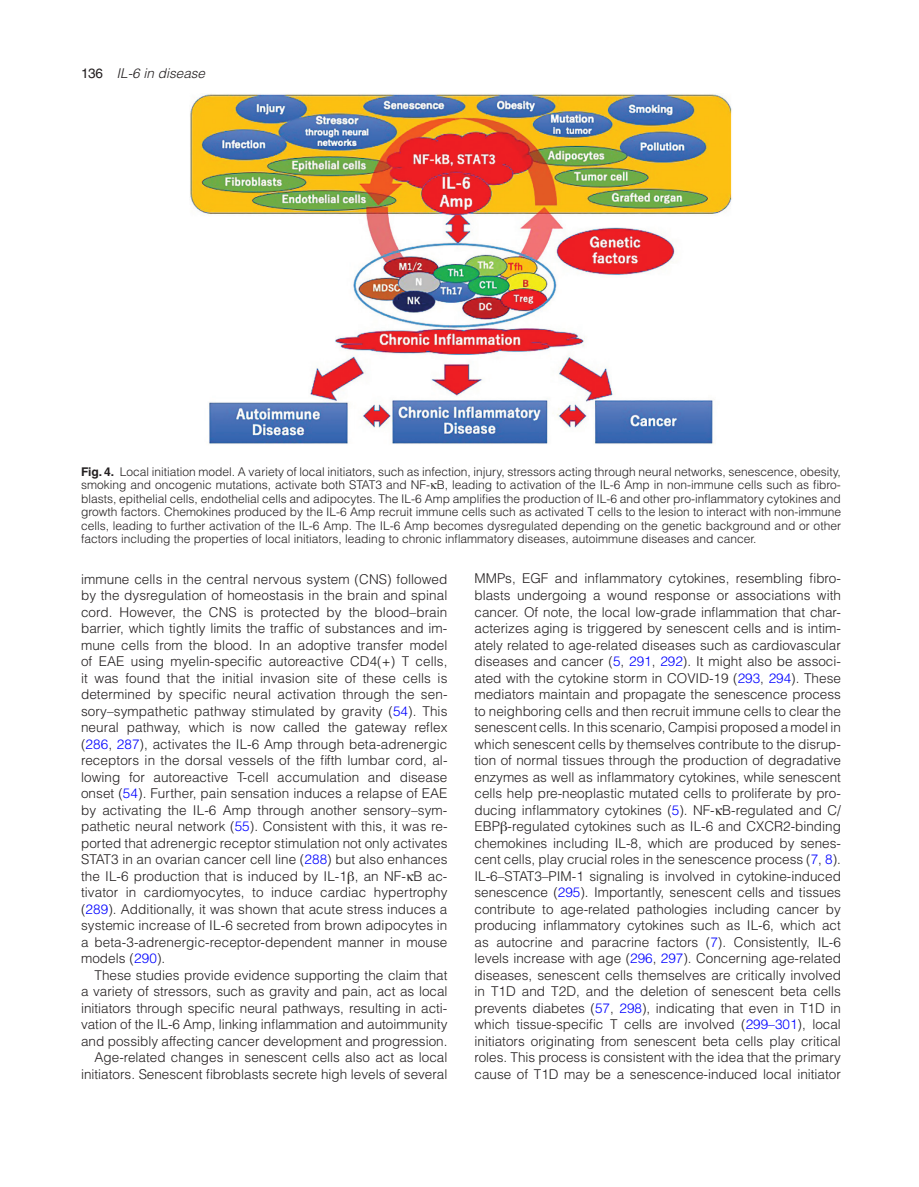
<style>
.page{position:relative;width:919px;height:1187px;background:#fff}
.page>*{position:absolute;margin:0;border:0;box-sizing:border-box;transform-origin:0 0}
.t1{font:300 13.5px/16.5px "Helvetica LT Std";color:#231f20;text-align:justify}
.t2{font:italic 300 13.5px "Helvetica LT Std";color:#231f20}
.t3{font:300 12px/13.5px "Helvetica LT Std";color:#231f20;text-align:justify}
.s1{font-weight:400;font-style:normal}
.s2{font-weight:700}
.s3{font-family:"Gandhari Unicode";font-weight:400}
.s4{color:#00f}
</style>
<div class="page">
<img style="left:190px;top:94px;width:542px;height:350px">
<p class="t2" style="left:81px;top:65px;width:126px"><span class="s1">136</span> IL-6 in disease</p>
<p class="t3" style="left:81px;top:464px;width:761px"><span class="s2">Fig. 4.</span> Local initiation model. A variety of local initiators, such as infection, injury, stressors acting through neural networks, senescence, obesity, smoking and oncogenic mutations, activate both STAT3 and NF-<span class="s3">κ</span>B, leading to activation of the IL-6 Amp in non-immune cells such as fibro&shy;blasts, epithelial cells, endothelial cells and adipocytes. The IL-6 Amp amplifies the production of IL-6 and other pro-inflammatory cytokines and growth factors. Chemokines produced by the IL-6 Amp recruit immune cells such as activated T cells to the lesion to interact with non-immune cells, leading to further activation of the IL-6 Amp. The IL-6 Amp becomes dysregulated depending on the genetic background and or other factors including the properties of local initiators, leading to chronic inflammatory diseases, autoimmune diseases and cancer.</p>
<p class="t1" style="left:81px;top:570px;width:368px">immune cells in the central nervous system (CNS) followed by the dysregulation of homeostasis in the brain and spinal cord. However, the CNS is protected by the blood–brain barrier, which tightly limits the traffic of substances and im&shy;mune cells from the blood. In an adoptive transfer model of EAE using myelin-specific autoreactive CD4(+) T cells, it was found that the initial invasion site of these cells is determined by specific neural activation through the sen&shy;sory–sympathetic pathway stimulated by gravity (<span class="s4">54</span>). This neural pathway, which is now called the gateway reflex (<span class="s4">286</span>, <span class="s4">287</span>), activates the IL-6 Amp through beta-adrenergic receptors in the dorsal vessels of the fifth lumbar cord, al&shy;lowing for autoreactive T-cell accumulation and disease onset (<span class="s4">54</span>). Further, pain sensation induces a relapse of EAE by activating the IL-6 Amp through another sensory–sym&shy;pathetic neural network (<span class="s4">55</span>). Consistent with this, it was re&shy;ported that adrenergic receptor stimulation not only activates STAT3 in an ovarian cancer cell line (<span class="s4">288</span>) but also enhances the IL-6 production that is induced by IL-1<span class="s3">β</span>, an NF-<span class="s3">κ</span>B ac&shy;tivator in cardiomyocytes, to induce cardiac hypertrophy (<span class="s4">289</span>). Additionally, it was shown that acute stress induces a systemic increase of IL-6 secreted from brown adipocytes in a beta-3-adrenergic-receptor-dependent manner in mouse models (<span class="s4">290</span>).</p>
<p class="t1" style="left:81px;top:966px;width:368px;text-align:right">These studies provide evidence supporting the claim that<br>a variety of stressors, such as gravity and pain, act as local initiators through specific neural pathways, resulting in acti&shy;vation of the IL-6 Amp, linking inflammation and autoimmunity and possibly affecting cancer development and progression.<br>Age-related changes in senescent cells also act as local initiators. Senescent fibroblasts secrete high levels of several</p>
<p class="t1" style="left:474px;top:570px;width:368px">MMPs, EGF and inflammatory cytokines, resembling fibro&shy;blasts undergoing a wound response or associations with cancer. Of note, the local low-grade inflammation that char&shy;acterizes aging is triggered by senescent cells and is intim&shy;ately related to age-related diseases such as cardiovascular diseases and cancer (<span class="s4">5</span>, <span class="s4">291</span>, <span class="s4">292</span>). It might also be associ&shy;ated with the cytokine storm in COVID-19 (<span class="s4">293</span>, <span class="s4">294</span>). These mediators maintain and propagate the senescence process to neighboring cells and then recruit immune cells to clear the senescent cells. In this scenario, Campisi proposed a model in which senescent cells by themselves contribute to the disrup&shy;tion of normal tissues through the production of degradative enzymes as well as inflammatory cytokines, while senescent cells help pre-neoplastic mutated cells to proliferate by pro&shy;ducing inflammatory cytokines (<span class="s4">5</span>). NF-<span class="s3">κ</span>B-regulated and C/ EBP<span class="s3">β</span>-regulated cytokines such as IL-6 and CXCR2-binding chemokines including IL-8, which are produced by senes&shy;cent cells, play crucial roles in the senescence process (<span class="s4">7</span>, <span class="s4">8</span>).<br>IL-6–STAT3–PIM-1 signaling is involved in cytokine-induced senescence (<span class="s4">295</span>). Importantly, senescent cells and tissues contribute to age-related pathologies including cancer by producing inflammatory cytokines such as IL-6, which act as autocrine and paracrine factors (<span class="s4">7</span>). Consistently, IL-6 levels increase with age (<span class="s4">296</span>, <span class="s4">297</span>). Concerning age-related diseases, senescent cells themselves are critically involved in T1D and T2D, and the deletion of senescent beta cells prevents diabetes (<span class="s4">57</span>, <span class="s4">298</span>), indicating that even in T1D in which tissue-specific T cells are involved (<span class="s4">299–301</span>), local initiators originating from senescent beta cells play critical roles. This process is consistent with the idea that the primary cause of T1D may be a senescence-induced local initiator</p>
</div>
